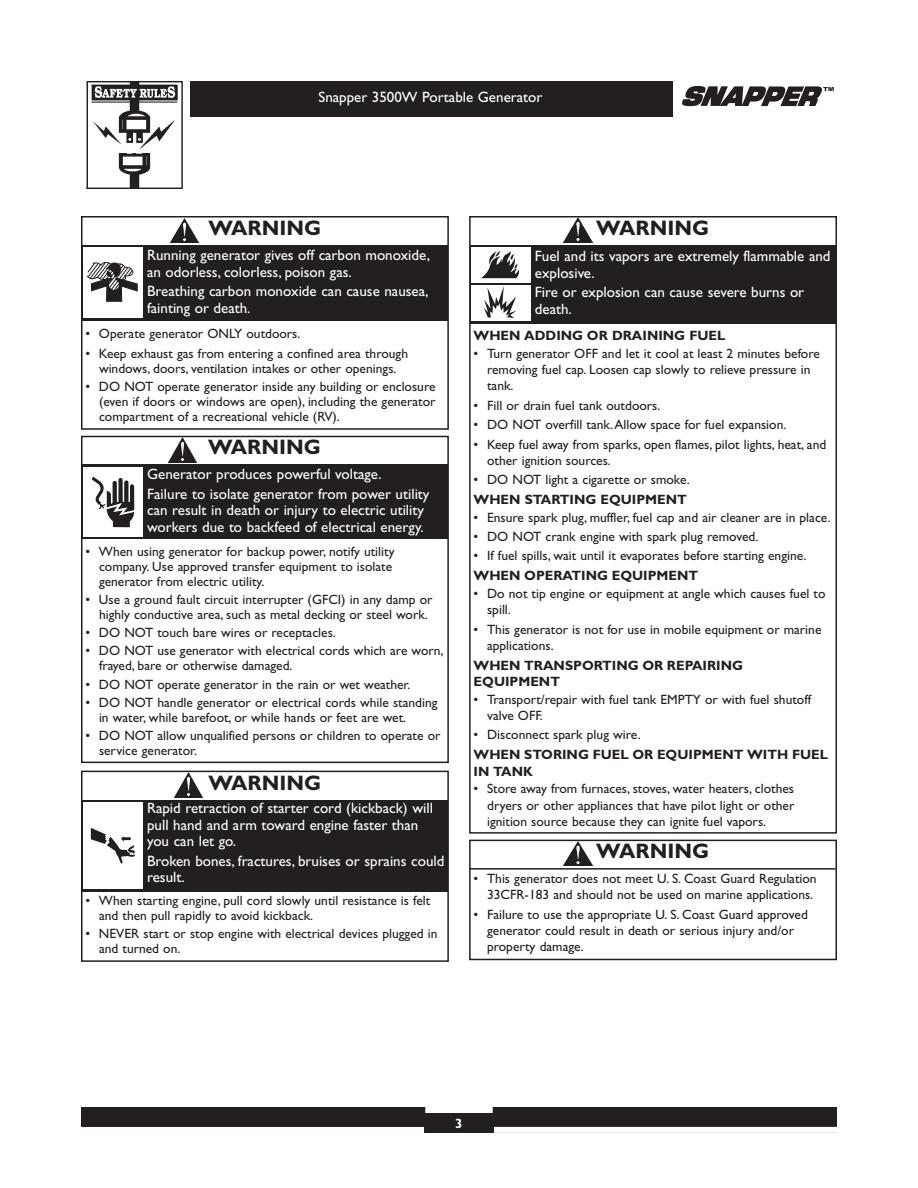
<style>
.page{position:relative;width:918px;height:1188px;background:#fff}
.page>*{position:absolute;margin:0;border:0;box-sizing:border-box;transform-origin:0 0}
.t1{font:700 21px "Gill Sans";color:#231f20}
.t2{font:15px/16.5px "Gill Sans";color:#fff}
.t3{font:13.5px/16.2px "Gill Sans";color:#231f20}
.t4{font:700 13.5px/16.5px "Gill Sans";color:#231f20}
.t5{font:700 13.5px "Gill Sans";color:#fff}
</style>
<div class="page">
<div style="left:81px;top:1107px;width:756px;height:26px;background:#231f20"></div>
<div style="left:425px;top:1107px;width:68px;height:6px;background:#fff"></div>
<div style="left:494px;top:1127px;width:343px;height:6px;background:#fff"></div>
<div style="left:81px;top:1127px;width:343px;height:6px;background:#fff"></div>
<img style="left:86px;top:81px;width:97px;height:108px">
<div style="left:191px;top:81px;width:482px;height:36px;background:#231f20"></div>
<svg style="left:682px;top:86px;width:152px;height:20px"></svg>
<div style="left:469px;top:840px;width:368px;height:120px;border:2px solid #231f20"></div>
<img style="left:564px;top:841px;width:28px;height:25px">
<hr style="left:469px;top:868px;width:367px;height:2px;background:#231f20">
<div style="left:81px;top:436px;width:368px;height:327px;border:2px solid #231f20"></div>
<div style="left:82px;top:465px;width:366px;height:74px;background:#231f20"></div>
<img style="left:168px;top:438px;width:28px;height:24px">
<div style="left:83px;top:467px;width:60px;height:70px;background:#fff"></div>
<svg style="left:92px;top:477px;width:42px;height:50px"></svg>
<div style="left:469px;top:216px;width:368px;height:618px;border:2px solid #231f20"></div>
<div style="left:470px;top:245px;width:366px;height:78px;background:#231f20"></div>
<img style="left:564px;top:218px;width:28px;height:24px">
<div style="left:471px;top:248px;width:59px;height:35px;background:#fff"></div>
<svg style="left:481px;top:251px;width:38px;height:27px"></svg>
<div style="left:471px;top:285px;width:59px;height:35px;background:#fff"></div>
<svg style="left:484px;top:286px;width:33px;height:32px"></svg>
<div style="left:81px;top:771px;width:368px;height:191px;border:2px solid #231f20"></div>
<div style="left:83px;top:800px;width:365px;height:91px;background:#231f20"></div>
<img style="left:175px;top:773px;width:28px;height:24px">
<div style="left:83px;top:802px;width:60px;height:87px;background:#fff"></div>
<svg style="left:91px;top:828px;width:44px;height:35px"></svg>
<div style="left:81px;top:216px;width:368px;height:214px;border:2px solid #231f20"></div>
<div style="left:83px;top:245px;width:365px;height:76px;background:#231f20"></div>
<img style="left:170px;top:218px;width:28px;height:25px">
<div style="left:83px;top:248px;width:60px;height:70px;background:#fff"></div>
<svg style="left:87px;top:262px;width:50px;height:39px"></svg>
<p class="t2" style="left:319px;top:91px;width:225px">Snapper 3500W Portable Generator</p>
<h1 class="t1" style="left:208px;top:221px;width:114px">WARNING</h1>
<h1 class="t1" style="left:596px;top:220px;width:114px">WARNING</h1>
<p class="t2" style="left:147px;top:249px;width:284px">Running generator gives off carbon monoxide, an odorless, colorless, poison gas.</p>
<p class="t2" style="left:147px;top:285px;width:283px">Breathing carbon monoxide can cause nausea, fainting or death.</p>
<p class="t3" style="left:86px;top:327px;width:216px">• Operate generator ONLY outdoors.</p>
<p class="t3" style="left:86px;top:348px;width:324px;line-height:15px;text-align:center">• Keep exhaust gas from entering a confined area through windows, doors, ventilation intakes or other openings.</p>
<p class="t3" style="left:99px;top:381px;width:338px;line-height:15px;text-align:justify;text-indent:-14px">• DO NOT operate generator inside any building or enclosure (even if doors or windows are open), including the generator compartment of a recreational vehicle (RV).</p>
<h1 class="t1" style="left:208px;top:440px;width:114px">WARNING</h1>
<p class="t2" style="left:147px;top:466px;width:284px;line-height:19.8px">Generator produces powerful voltage.<br>Failure to isolate generator from power utility</p>
<p class="t2" style="left:147px;top:503px;width:278px">can result in death or injury to electric utility workers due to backfeed of electrical energy.</p>
<p class="t3" style="left:99px;top:545px;width:297px;line-height:15px;text-indent:-14px">• When using generator for backup power, notify utility company. Use approved transfer equipment to isolate generator from electric utility.</p>
<p class="t3" style="left:99px;top:593px;width:335px;line-height:15px;text-indent:-14px">• Use a ground fault circuit interrupter (GFCI) in any damp or highly conductive area, such as metal decking or steel work.</p>
<p class="t3" style="left:86px;top:626px;width:252px">• DO NOT touch bare wires or receptacles.</p>
<p class="t3" style="left:99px;top:645px;width:346px;line-height:15px;text-indent:-14px">• DO NOT use generator with electrical cords which are worn, frayed, bare or otherwise damaged.</p>
<p class="t3" style="left:86px;top:677px;width:327px">• DO NOT operate generator in the rain or wet weather.</p>
<p class="t3" style="left:99px;top:696px;width:340px;line-height:15px;text-indent:-14px">• DO NOT handle generator or electrical cords while standing in water, while barefoot, or while hands or feet are wet.</p>
<p class="t3" style="left:99px;top:729px;width:343px;line-height:15px;text-indent:-14px">• DO NOT allow unqualified persons or children to operate or service generator.</p>
<h1 class="t1" style="left:208px;top:775px;width:114px">WARNING</h1>
<p class="t2" style="left:147px;top:802px;width:287px">Rapid retraction of starter cord (kickback) will pull hand and arm toward engine faster than you can let go.</p>
<p class="t2" style="left:147px;top:854px;width:299px">Broken bones, fractures, bruises or sprains could result.</p>
<p class="t3" style="left:99px;top:894px;width:333px;line-height:15px;text-indent:-14px">• When starting engine, pull cord slowly until resistance is felt and then pull rapidly to avoid kickback.</p>
<p class="t3" style="left:99px;top:928px;width:340px;line-height:15px;text-indent:-14px">• NEVER start or stop engine with electrical devices plugged in and turned on.</p>
<p class="t2" style="left:535px;top:250px;width:297px">Fuel and its vapors are extremely flammable and explosive.</p>
<p class="t2" style="left:535px;top:286px;width:271px">Fire or explosion can cause severe burns or death.</p>
<p class="t4" style="left:474px;top:329px;width:253px">WHEN ADDING OR DRAINING FUEL</p>
<p class="t3" style="left:487px;top:347px;width:334px;text-indent:-14px">• Turn generator OFF and let it cool at least 2 minutes before removing fuel cap. Loosen cap slowly to relieve pressure in tank.</p>
<p class="t3" style="left:474px;top:398px;width:188px">• Fill or drain fuel tank outdoors.</p>
<p class="t3" style="left:474px;top:418px;width:314px">• DO NOT overfill tank.Allow space for fuel expansion.</p>
<p class="t3" style="left:487px;top:437px;width:341px;text-indent:-14px">• Keep fuel away from sparks, open flames, pilot lights, heat, and other ignition sources.</p>
<p class="t3" style="left:474px;top:473px;width:218px">• DO NOT light a cigarette or smoke.</p>
<p class="t4" style="left:474px;top:493px;width:215px">WHEN STARTING EQUIPMENT</p>
<p class="t3" style="left:474px;top:510px;width:359px">• Ensure spark plug, muffler, fuel cap and air cleaner are in place.</p>
<p class="t3" style="left:474px;top:530px;width:286px">• DO NOT crank engine with spark plug removed.</p>
<p class="t3" style="left:474px;top:549px;width:334px">• If fuel spills, wait until it evaporates before starting engine.</p>
<p class="t4" style="left:474px;top:569px;width:226px">WHEN OPERATING EQUIPMENT</p>
<p class="t3" style="left:487px;top:587px;width:340px;text-indent:-14px">• Do not tip engine or equipment at angle which causes fuel to spill.</p>
<p class="t3" style="left:487px;top:622px;width:336px;text-indent:-14px">• This generator is not for use in mobile equipment or marine applications.</p>
<p class="t4" style="left:474px;top:658px;width:271px">WHEN TRANSPORTING OR REPAIRING<br>EQUIPMENT</p>
<p class="t3" style="left:487px;top:693px;width:326px;text-indent:-14px">• Transport/repair with fuel tank EMPTY or with fuel shutoff valve OFF.</p>
<p class="t3" style="left:474px;top:728px;width:169px">• Disconnect spark plug wire.</p>
<p class="t4" style="left:474px;top:748px;width:356px">WHEN STORING FUEL OR EQUIPMENT WITH FUEL<br>IN TANK</p>
<p class="t3" style="left:487px;top:782px;width:309px;text-align:justify;text-indent:-14px">• Store away from furnaces, stoves, water heaters, clothes dryers or other appliances that have pilot light or other ignition source because they can ignite fuel vapors.</p>
<h1 class="t1" style="left:596px;top:844px;width:114px">WARNING</h1>
<p class="t3" style="left:474px;top:872px;width:345px;text-align:right">• This generator does not meet U. S. Coast Guard Regulation<br>33CFR-183 and should not be used on marine applications.</p>
<p class="t3" style="left:487px;top:908px;width:322px;text-indent:-14px">• Failure to use the appropriate U. S. Coast Guard approved generator could result in death or serious injury and/or property damage.</p>
<p class="t5" style="left:455px;top:1119px;width:9px">3</p>
</div>
